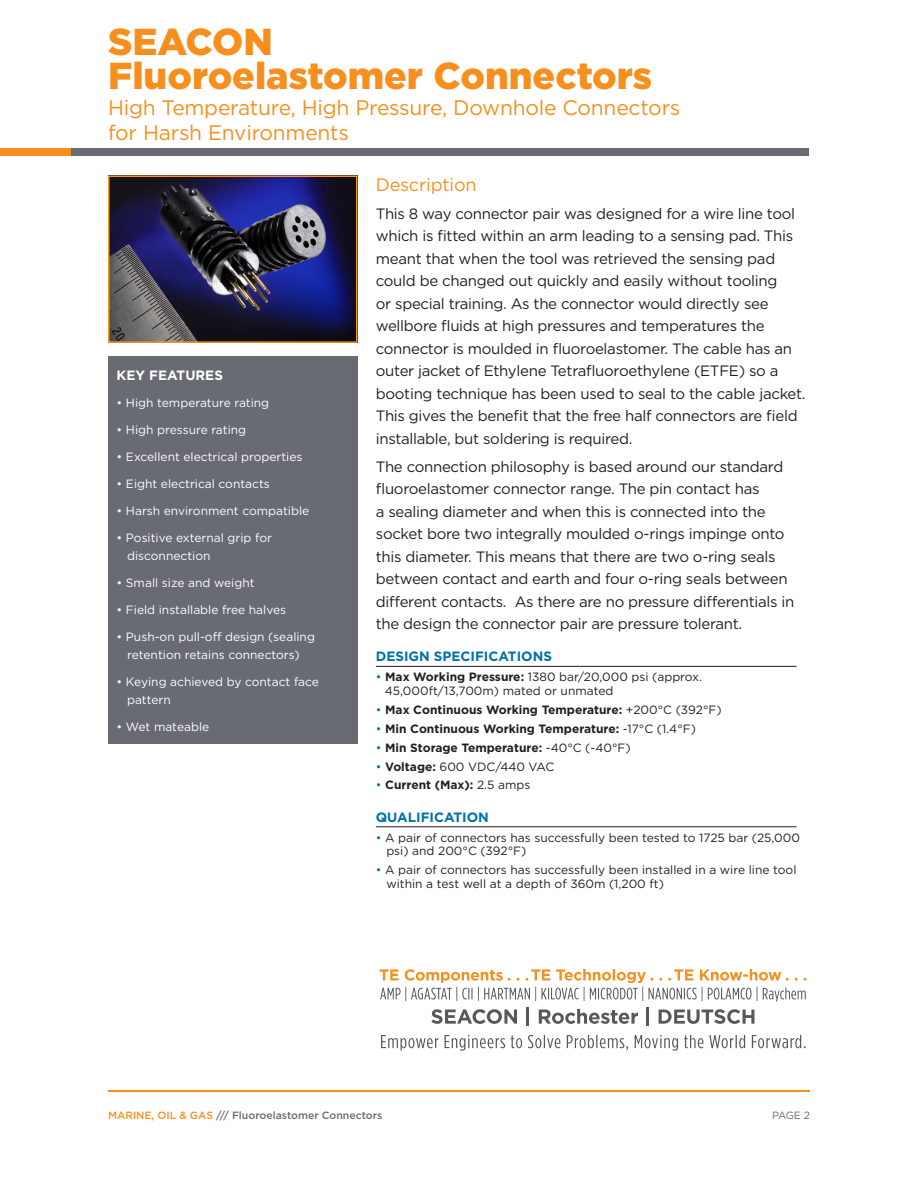
<style>
.page{position:relative;width:918px;height:1188px;background:#fff}
.page>*{position:absolute;margin:0;border:0;box-sizing:border-box;transform-origin:0 0}
.LS_Headline_Simple_C{font:900 37.5px/34.5px "Gotham";color:#f68f1e}
.LS_Headline_Simple_C-2{font:21px/25.2px "Gotham";letter-spacing:-.01em;color:#f68f1e}
.blue_cross{font:18px "Gotham";letter-spacing:-.01em;color:#f68f1e}
.blue_cross-2{font:15px/22.5px "Gotham";letter-spacing:-.02em;color:#231f20}
.ruled_cross{font:700 13.5px "Gotham";color:#0071a7}
.t1{font:700 13.5px "Gotham";color:#fff}
.t2{font:12px/18px "Gotham";color:#fff}
._8pt_text{font:12px/13.5px "Gotham";color:#231f20}
._8pt_text-2{font:700 12px "Gotham";color:#231f20}
.t3{font:500 10.5px "Gotham";color:#696b73}
.t4{font:10.5px "Gotham";color:#696b73}
.s1{color:#0071a7}
.s2{font-weight:700}
.s3{font-weight:400;color:#0071a7}
.s4{font-weight:400}
.s5{color:#f68f1e}
</style>
<div class="page">
<hr style="left:108px;top:1090px;width:702px;height:1px;background:#f68f1e">
<img style="left:111px;top:179px;width:243px;height:161px">
<div style="left:108px;top:176px;width:249px;height:167px;border:2px solid #f7971d"></div>
<div style="left:108px;top:357px;width:249px;height:387px;background:#696b73"></div>
<div style="left:71px;top:148px;width:738px;height:8px;background:#696b73"></div>
<div style="left:0;top:148px;width:71px;height:8px;background:#f68f1e"></div>
<hr style="left:376px;top:666px;width:420px;height:1px;background:#231f20">
<hr style="left:376px;top:826px;width:420px;height:1px;background:#231f20">
<svg style="left:381px;top:1035px;width:424px;height:16px"></svg>
<svg style="left:380px;top:969px;width:426px;height:33px"></svg>
<svg style="left:431px;top:1009px;width:86px;height:15px"></svg>
<svg style="left:527px;top:1008px;width:2px;height:18px"></svg>
<svg style="left:539px;top:1009px;width:99px;height:15px"></svg>
<hr style="left:646px;top:1008px;width:3px;height:18px;background:#57585a">
<svg style="left:659px;top:1009px;width:95px;height:15px"></svg>
<p class="LS_Headline_Simple_C" style="left:108px;top:24px;width:546px">SEACON<br>Fluoroelastomer Connectors</p>
<p class="LS_Headline_Simple_C-2" style="left:108px;top:94px;width:574px">High Temperature, High Pressure, Downhole Connectors for Harsh Environments</p>
<p class="t1" style="left:117px;top:366px;width:108px">KEY FEATURES</p>
<p class="t2" style="left:117px;top:394px;width:154px">• High temperature rating</p>
<p class="t2" style="left:117px;top:421px;width:131px">• High pressure rating</p>
<p class="t2" style="left:117px;top:448px;width:187px">• Excellent electrical properties</p>
<p class="t2" style="left:117px;top:475px;width:155px">• Eight electrical contacts</p>
<p class="t2" style="left:117px;top:502px;width:194px">• Harsh environment compatible</p>
<p class="t2" style="left:127px;top:529px;width:146px;text-indent:-10px">• Positive external grip for disconnection</p>
<p class="t2" style="left:117px;top:574px;width:140px">• Small size and weight</p>
<p class="t2" style="left:117px;top:601px;width:171px">• Field installable free halves</p>
<p class="t2" style="left:117px;top:628px;width:200px;text-align:center">• Push-on pull-off design (sealing retention retains connectors)</p>
<p class="t2" style="left:127px;top:673px;width:193px;text-indent:-10px">• Keying achieved by contact face pattern</p>
<p class="t2" style="left:117px;top:718px;width:94px">• Wet mateable</p>
<p class="blue_cross" style="left:376px;top:173px;width:102px">Description</p>
<p class="blue_cross-2" style="left:376px;top:202px;width:431px">This 8 way connector pair was designed for a wire line tool which is fitted within an arm leading to a sensing pad. This meant that when the tool was retrieved the sensing pad could be changed out quickly and easily without tooling<br>or special training. As the connector would directly see wellbore fluids at high pressures and temperatures the connector is moulded in fluoroelastomer. The cable has an outer jacket of Ethylene Tetrafluoroethylene (ETFE) so a booting technique has been used to seal to the cable jacket.<br>This gives the benefit that the free half connectors are field installable, but soldering is required.</p>
<p class="blue_cross-2" style="left:376px;top:455px;width:420px">The connection philosophy is based around our standard fluoroelastomer connector range. The pin contact has<br>a sealing diameter and when this is connected into the socket bore two integrally moulded o-rings impinge onto this diameter. This means that there are two o-ring seals between contact and earth and four o-ring seals between different contacts. As there are no pressure differentials in the design the connector pair are pressure tolerant.</p>
<p class="ruled_cross" style="left:376px;top:648px;width:178px">DESIGN SPECIFICATIONS</p>
<p class="_8pt_text" style="left:385px;top:670px;width:319px;text-indent:-9px"><span class="s1">•</span> <span class="s2">Max Working Pressure:</span> 1380 bar/20,000 psi (approx.<br>45,000ft/13,700m) mated or unmated</p>
<p class="_8pt_text-2" style="left:376px;top:702px;width:347px"><span class="s3">•</span> Max Continuous Working Temperature: <span class="s4">+200°C (392°F)</span></p>
<p class="_8pt_text-2" style="left:376px;top:721px;width:322px"><span class="s3">•</span> Min Continuous Working Temperature: <span class="s4">-17°C (1.4°F)</span></p>
<p class="_8pt_text-2" style="left:376px;top:739px;width:256px"><span class="s3">•</span> Min Storage Temperature: <span class="s4">-40°C (-40°F)</span></p>
<p class="_8pt_text" style="left:376px;top:759px;width:180px"><span class="s1">•</span> <span class="s2">Voltage:</span> 600 VDC/440 VAC</p>
<p class="_8pt_text-2" style="left:376px;top:777px;width:156px"><span class="s3">•</span> Current (Max): <span class="s4">2.5 amps</span></p>
<p class="ruled_cross" style="left:376px;top:808px;width:115px">QUALIFICATION</p>
<p class="_8pt_text" style="left:386px;top:831px;width:415px;text-indent:-10px"><span class="s1">•</span> A pair of connectors has successfully been tested to 1725 bar (25,000 psi) and 200°C (392°F)</p>
<p class="_8pt_text" style="left:386px;top:863px;width:412px;text-indent:-10px"><span class="s1">•</span> A pair of connectors has successfully been installed in a wire line tool within a test well at a depth of 360m (1,200 ft)</p>
<p class="t3" style="left:108px;top:1108px;width:276px"><span class="s5">MARINE, OIL &amp; GAS</span> /// Fluoroelastomer Connectors</p>
<p class="t4" style="left:772px;top:1108px;width:39px">PAGE 2</p>
</div>
